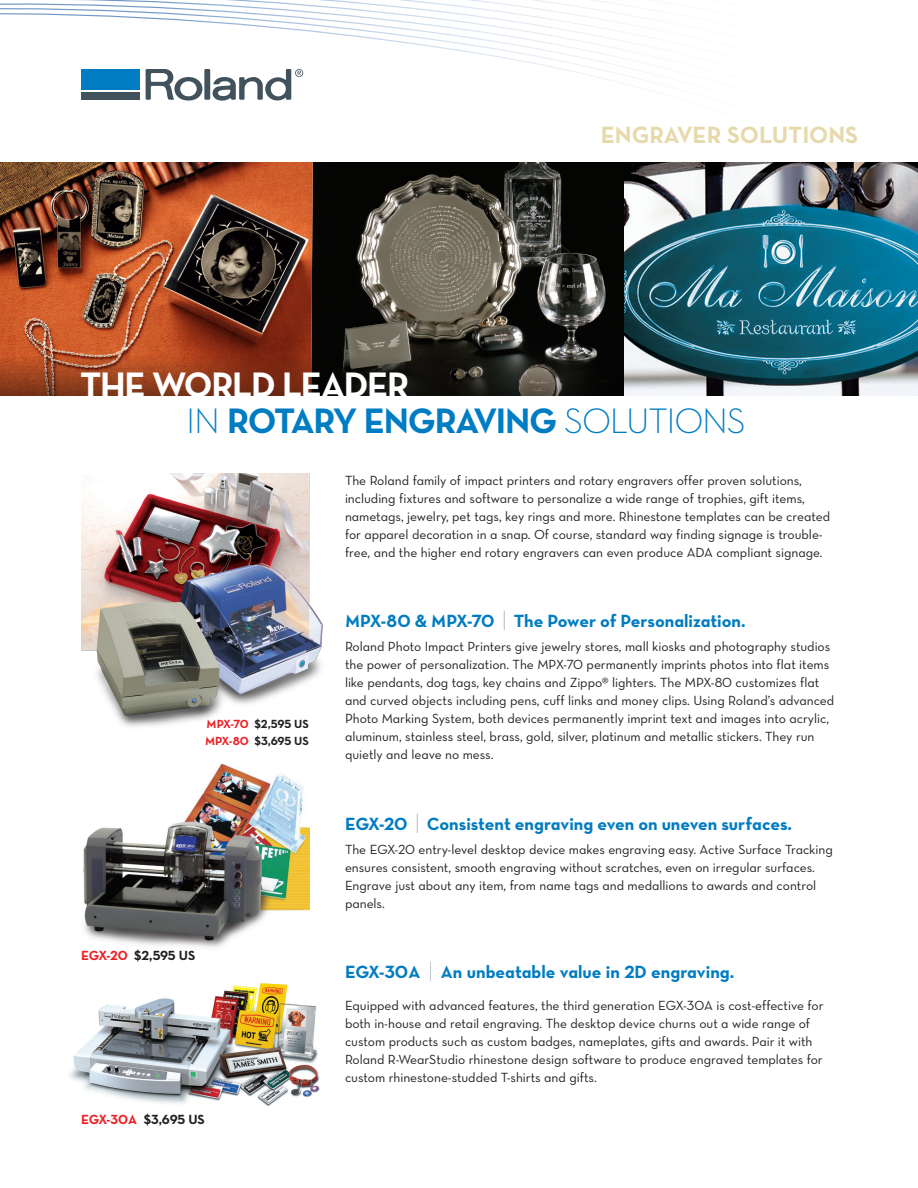
<style>
.page{position:relative;width:918px;height:1188px;background:#fff}
.page>*{position:absolute;margin:0;border:0;box-sizing:border-box;transform-origin:0 0}
.t1{font:36px "Neutra Text Bold Alt";letter-spacing:-.035em;color:#007cc2}
.t2{font:36px "Neutra Text Bold Alt";letter-spacing:-.035em;color:#fff}
.t3{font:700 24px "Neutra Text";letter-spacing:-.005em;color:#e6daac}
.Subhead__Blue{font:18px "Neutra Text Bold Alt";color:#007cc2}
.body{font:18px "Neutra Text Bold Alt";color:#007cc2}
.body-2{font:13.5px/18px "Neutra Text Book Alt";letter-spacing:-.005em;color:#231f20}
.Pricing{font:13.5px "Neutra Text Bold Alt";letter-spacing:-.015em;color:#231f20}
.body-3{font:12px/16.5px "Neutra Text Bold Alt";letter-spacing:-.025em;color:#231f20}
.s1{font-family:"Neutra Text Light Alt"}
.s2{color:#ee2026}
.s3{font-family:"Neutra Text";font-weight:300;font-size:22.5px;color:#93a2ab}
</style>
<div class="page">
<svg style="left:0;top:0;width:303px;height:101px"></svg>
<img style="left:313px;top:162px;width:605px;height:234px">
<img style="left:0;top:162px;width:313px;height:192px">
<svg style="left:0;top:354px;width:623px;height:42px;background:#592e1c"></svg>
<img style="left:70px;top:983px;width:250px;height:123px">
<img style="left:81px;top:473px;width:242px;height:254px">
<img style="left:83px;top:763px;width:226px;height:185px">
<p class="t3" style="left:601px;top:120px;width:258px">ENGRAVER SOLUTIONS</p>
<p class="t2" style="left:80px;top:362px;width:224px">The World Leader</p>
<p class="t1" style="left:186px;top:398px;width:84px"><span class="s1">IN</span> Rotar</p>
<p class="t1" style="left:333px;top:398px;width:411px">y Engraving <span class="s1">SOLUTIONS</span></p>
<p class="body-3" style="left:205px;top:716px;width:105px"><span class="s2">MPX-70</span> $2,595 US<br><span class="s2">MPX-80</span> $3,695 US</p>
<p class="Pricing" style="left:81px;top:947px;width:116px"><span class="s2">EGX-20</span> $2,595 US</p>
<p class="Pricing" style="left:81px;top:1111px;width:125px"><span class="s2">EGX-30A</span> $3,695 US</p>
<p class="body-2" style="left:345px;top:471px;width:487px">The Roland family of impact printers and rotary engravers offer proven solutions, including fixtures and software to personalize a wide range of trophies, gift items, nametags, jewelry, pet tags, key rings and more. Rhinestone templates can be created for apparel decoration in a snap. Of course, standard way finding signage is trouble&shy;free, and the higher end rotary engravers can even produce ADA compliant signage.</p>
<p class="Subhead__Blue" style="left:345px;top:610px;width:402px">MPX-80 &amp; MPX-70 <span class="s3">|</span> The Power of Personalization.</p>
<p class="body-2" style="left:345px;top:637px;width:491px">Roland Photo Impact Printers give jewelry stores, mall kiosks and photography studios the power of personalization. The MPX-70 permanently imprints photos into flat items like pendants, dog tags, key chains and Zippo® lighters. The MPX-80 customizes flat and curved objects including pens, cuff links and money clips. Using Roland’s advanced Photo Marking System, both devices permanently imprint text and images into acrylic, aluminum, stainless steel, brass, gold, silver, platinum and metallic stickers. They run quietly and leave no mess.</p>
<p class="Subhead__Blue" style="left:345px;top:812px;width:449px">EGX-20 <span class="s3">|</span> Consistent engraving even on uneven surfaces.</p>
<p class="body-2" style="left:345px;top:840px;width:489px">The EGX-20 entry-level desktop device makes engraving easy. Active Surface Tracking ensures consistent, smooth engraving without scratches, even on irregular surfaces.<br>Engrave just about any item, from name tags and medallions to awards and control panels.</p>
<p class="body" style="left:345px;top:961px;width:391px">EGX-30A <span class="s3">|</span> An unbeatable value in 2D engraving.</p>
<p class="body-2" style="left:345px;top:996px;width:480px">Equipped with advanced features, the third generation EGX-30A is cost-effective for both in-house and retail engraving. The desktop device churns out a wide range of custom products such as custom badges, nameplates, gifts and awards. Pair it with Roland R-WearStudio rhinestone design software to produce engraved templates for custom rhinestone-studded T-shirts and gifts.</p>
</div>
